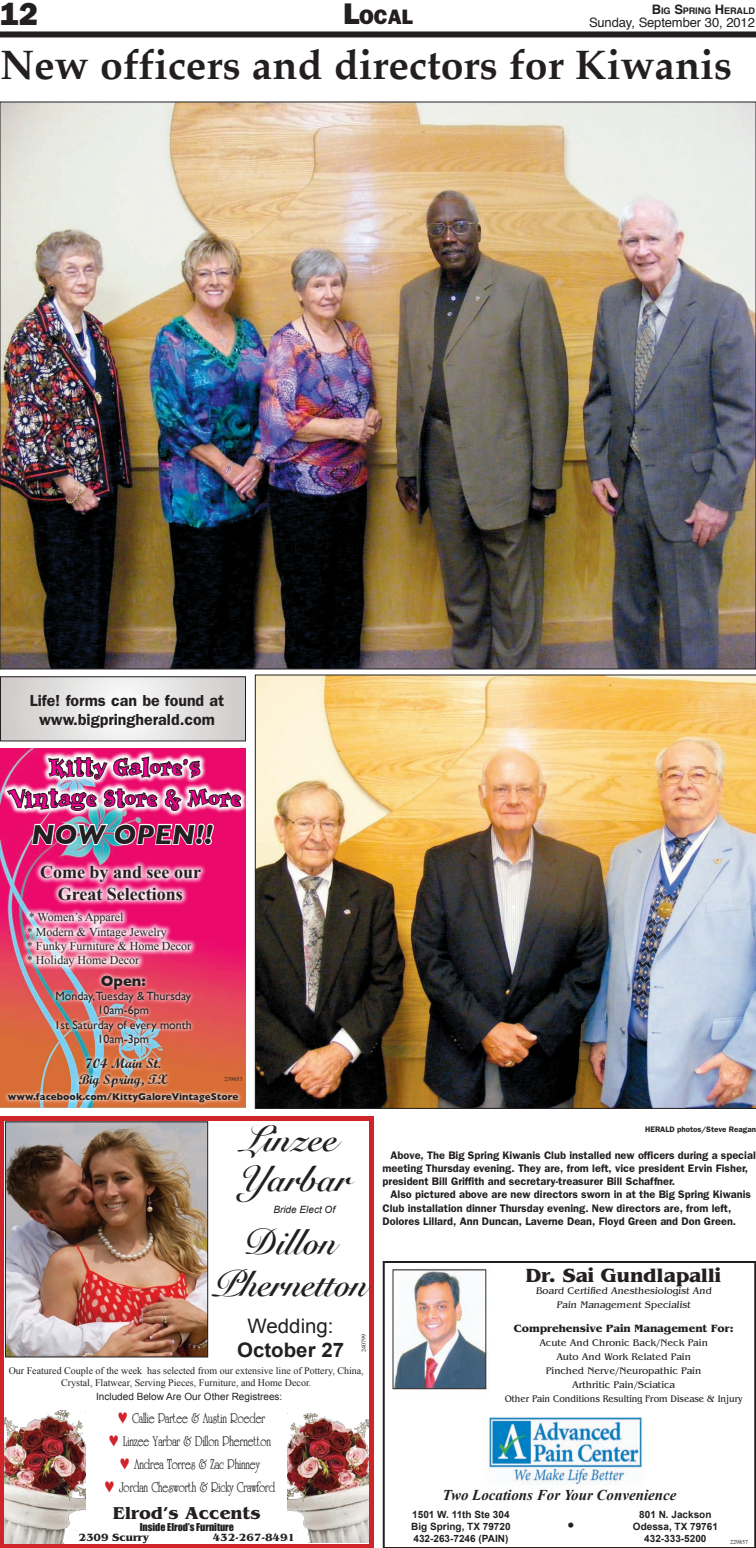
<style>
.page{position:relative;width:756px;height:1548px;background:#fff}
.page>*{position:absolute;margin:0;border:0;box-sizing:border-box;transform-origin:0 0}
.t1{font:700 41px "Palatino";color:#231f20}
.t2{font:700 36px/41.2px "Snell Roundhand";color:#231f20;text-align:center;scale:.95 1}
.t3{font:700 36px/40px "Snell Roundhand";color:#231f20}
.t4{font:800 32px "Franklin Gothic";color:#231f20}
.t5{font:italic 700 28px "Gill Sans";color:#231f20}
.t6{font:800 26px/31.2px "Whimsy ICG";color:#ed028c;text-align:center}
.t7{font:800 21px "Franklin Gothic";color:#231f20}
.t8{font:700 20px/24px "Arial";color:#231f20;text-align:center}
.t9{font:700 20px "Benguiat";color:#231f20}
.t10{font:700 18px/21.6px "Times New Roman";color:#231f20;text-align:center}
.t11{font:700 18px "Benguiat";color:#231f20}
.t12{font:18px "Times";color:#231f20}
.t13{font:600 16px/19px "Franklin Gothic";color:#231f20;text-align:center}
.t14{font:700 15px/23px "University Ornate";color:#231f20;text-align:center;scale:.8 1}
.t15{font:italic 700 15px "Times New Roman";color:#231f20}
.t16{font:700 15px "Gill Sans";color:#231f20}
.t17{font:700 14px/16px "Script";color:#231f20;text-align:center}
.t18{font:13px "Helvetica";letter-spacing:-.01em;color:#231f20}
.t19{font:12px/14.4px "Times New Roman";color:#231f20}
.t20{font:12px/14.4px "Gill Sans";color:#231f20;text-align:center}
.t21{font:600 11px "Franklin Gothic";color:#231f20}
.t22{font:700 11px "Benguiat";color:#231f20}
.t23{font:10px/14px "Benguiat";color:#231f20;text-align:center}
.t24{font:10px/12px "Times New Roman";color:#231f20;text-align:center}
.t25{font:700 10px/12px "Arial";color:#231f20;text-align:justify}
.t26{font:700 10px "Gill Sans";color:#231f20}
.t27{font:10px "Arial";color:#231f20}
.t28{font:10px "Impact";color:#231f20}
.t29{font:italic 10px "Arial";color:#231f20}
.t30{font:700 9.1px "Helvetica";letter-spacing:-.015em;color:#231f20}
.t31{font:600 8px "Franklin Gothic";color:#231f20}
.t32{font:6px "Times";color:#231f20}
.s1{font-size:30px}
.s2{font-size:13px}
.s3{font-weight:400}
.s4{font-family:"Universal Newswith Comm Pi";font-weight:400;color:#d1232a}
</style>
<div class="page">
<div style="left:0;top:31px;width:756px;height:6px;background:#231f20"></div>
<div style="left:0;top:1116px;width:374px;height:432px;background:#d1232a"></div>
<div style="left:4px;top:1121px;width:365px;height:423px;background:#fff"></div>
<img style="left:4px;top:1410px;width:82px;height:134px">
<img style="left:287px;top:1413px;width:81px;height:130px">
<img style="left:7px;top:1123px;width:199px;height:233px">
<div style="left:5px;top:1121px;width:203px;height:237px;border:1px solid #231f20"></div>
<svg style="left:383px;top:1261px;width:373px;height:287px"></svg>
<img style="left:388px;top:1266px;width:101px;height:129px">
<img style="left:483px;top:1416px;width:164px;height:72px">
<img style="left:0;top:748px;width:246px;height:360px">
<svg style="left:0;top:749px;width:246px;height:68px;fill:#eb096b"></svg>
<svg style="left:5px;top:755px;width:238px;height:57px"></svg>
<img style="left:30px;top:822px;width:185px;height:25px">
<div style="left:21px;top:858px;width:185px;height:114px;background:#fff;opacity:.9"></div>
<div style="left:3px;top:970px;width:239px;height:135px;background:#fff;opacity:.88"></div>
<img style="left:2px;top:104px;width:752px;height:563px">
<img style="left:255px;top:675px;width:501px;height:434px">
<svg style="left:2px;top:678px;width:242px;height:61px"></svg>
<div style="left:0;top:676px;width:246px;height:65px;border:1px solid #231f20"></div>
<p class="t4" style="left:0;top:-4px;width:40px">12</p>
<p class="t7" style="left:343px;top:4px;width:70px"><span class="s1">L</span>OCAL</p>
<p class="t30" style="left:652px;top:3px;width:105px"><span class="s2">B</span>IG <span class="s2">S</span>PRING <span class="s2">H</span>ERALD</p>
<p class="t18" style="left:589px;top:12px;width:167px">Sunday, September 30, 2012</p>
<p class="t1" style="left:0;top:30px;width:734px">New officers and directors for Kiwanis</p>
<p class="t13" style="left:30px;top:690px;width:196px">Life! forms can be found at www.bigpringherald.com</p>
<p class="t6" style="left:8px;top:752px;width:234px">Kitty Galore’s<br>Vintage Store &amp; More</p>
<p class="t5" style="left:31px;top:818px;width:184px">NOW OPEN!!</p>
<p class="t10" style="left:40px;top:861px;width:162px">Come by and see our<br>Great Selections</p>
<p class="t19" style="left:27px;top:910px;width:166px">* Women’s Apparel<br>* Modern &amp; Vintage Jewelry<br>* Funky Furniture &amp; Home Decor * Holiday Home Decor</p>
<p class="t16" style="left:101px;top:972px;width:47px">Open:</p>
<p class="t20" style="left:55px;top:989px;width:139px">Monday,Tuesday &amp; Thursday<br>10am-6pm<br>1st Saturday of every month<br>10am-3pm</p>
<p class="t17" style="left:79px;top:1055px;width:90px">704 Main St.<br>Big Spring, TX</p>
<p class="t26" style="left:8px;top:1090px;width:232px">www.facebook.com/KittyGaloreVintageStore</p>
<p class="t32" style="left:225px;top:1073px;width:19px">239653</p>
<p class="t3" style="left:240px;top:1120px;width:112px">Linzee<br>Yarbar</p>
<p class="t29" style="left:273px;top:1203px;width:63px">Bride Elect Of</p>
<p class="t2" style="left:213px;top:1223px;width:163px">Dillon<br>Phernetton</p>
<p class="t8" style="left:237px;top:1314px;width:108px"><span class="s3">Wedding:<br></span>October 27</p>
<p class="t32" style="left:358px;top:1352px;width:19px;rotate:-90deg">240799</p>
<p class="t24" style="left:9px;top:1364px;width:357px">Our Featured Couple of the week has selected from our extensive line of Pottery, China,<br>Crystal, Flatwear, Serving Pieces, Furniture, and Home Decor.</p>
<p class="t27" style="left:96px;top:1390px;width:188px">Included Below Are Our Other Registrees:</p>
<p class="t14" style="left:104px;top:1407px;width:216px"><span class="s4">k</span> Callie Partee &amp; Austin Roeder<br><span class="s4">k</span> Linzee Yarbar &amp; Dillon Phernetton <span class="s4">k</span> Andrea Torres &amp; Zac Phinney<br><span class="s4">k</span> Jordan Chesworth &amp; Ricky Crawford</p>
<p class="t11" style="left:113px;top:1502px;width:149px">Elrod’s Accents</p>
<p class="t28" style="left:140px;top:1519px;width:96px">Inside Elrod’s Furniture</p>
<p class="t22" style="left:79px;top:1531px;width:72px">2309 Scurry</p>
<p class="t22" style="left:213px;top:1531px;width:84px">432-267-8491</p>
<p class="t31" style="left:645px;top:1125px;width:112px">HERALD photos/Steve Reagan</p>
<p class="t21" style="left:390px;top:1149px;width:367px">Above, The Big Spring Kiwanis Club installed new officers during a special</p>
<p class="t21" style="left:383px;top:1162px;width:367px">meeting Thursday evening. They are, from left, vice president Ervin Fisher,</p>
<p class="t21" style="left:383px;top:1175px;width:294px">president Bill Griffith and secretary-treasurer Bill Schaffner.</p>
<p class="t21" style="left:390px;top:1188px;width:362px">Also pictured above are new directors sworn in at the Big Spring Kiwanis</p>
<p class="t21" style="left:383px;top:1201px;width:350px">Club installation dinner Thursday evening. New directors are, from left,</p>
<p class="t21" style="left:383px;top:1215px;width:355px">Dolores Lillard, Ann Duncan, Laverne Dean, Floyd Green and Don Green.</p>
<p class="t9" style="left:526px;top:1264px;width:197px">Dr. Sai Gundlapalli</p>
<p class="t23" style="left:536px;top:1284px;width:178px;line-height:14.4px">Board Certified Anesthesiologist And<br>Pain Management Specialist</p>
<p class="t22" style="left:514px;top:1322px;width:221px">Comprehensive Pain Management For:</p>
<p class="t23" style="left:505px;top:1336px;width:239px">Acute And Chronic Back/Neck Pain<br>Auto And Work Related Pain<br>Pinched Nerve/Neuropathic Pain<br>Arthritic Pain/Sciatica<br>Other Pain Conditions Resulting From Disease &amp; Injury</p>
<p class="t15" style="left:442px;top:1484px;width:236px">Two Locations For Your Convenience</p>
<p class="t25" style="left:411px;top:1509px;width:101px">1501 W. 11th Ste 304<br>Big Spring, TX 79720<br>432-263-7246 (PAIN)</p>
<p class="t25" style="left:633px;top:1509px;width:87px;text-align:center">801 N. Jackson<br>Odessa, TX 79761<br>432-333-5200</p>
<p class="t12" style="left:568px;top:1508px;width:8px">•</p>
<p class="t32" style="left:730px;top:1536px;width:19px">229857</p>
</div>
